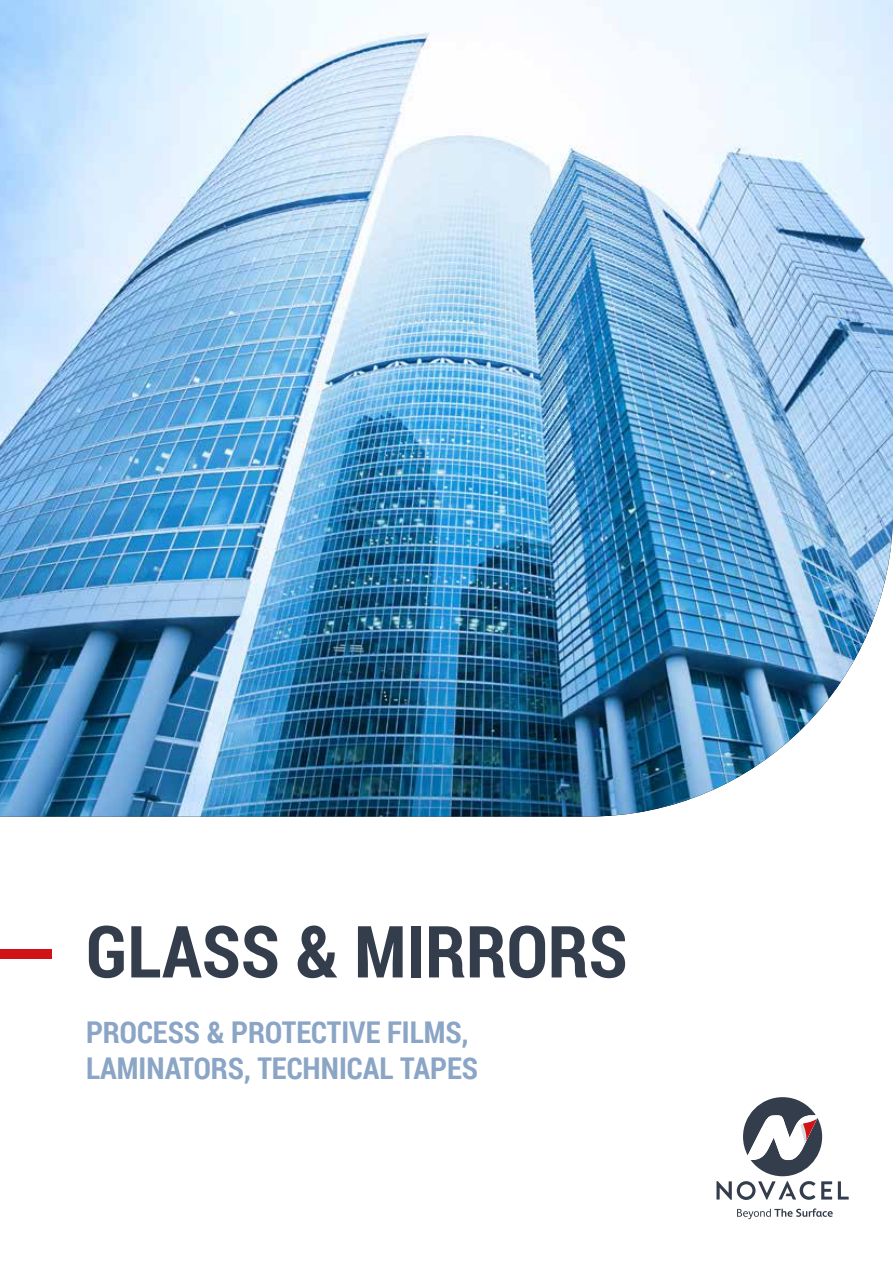
<style>
.page{position:relative;width:893px;height:1263px;background:#fff}
.page>*{position:absolute;margin:0;border:0;box-sizing:border-box;transform-origin:0 0}
.t1{font:700 72.3px "Roboto Condensed";color:#d11216}
.t2{font:700 72px "Roboto Condensed";color:#333d4c}
.t3{font:700 30px/36px "Roboto Condensed";color:#8aa5c5}
</style>
<div class="page">
<img style="left:0;top:0;width:893px;height:816px">
<svg style="left:838px;top:1181px;width:11px;height:18px"></svg>
<svg style="left:716px;top:1097px;width:116px;height:103px"></svg>
<svg style="left:737px;top:1208px;width:96px;height:11px"></svg>
<h1 class="t1" style="left:-25px;top:963px;width:20px;rotate:-90deg">I</h1>
<h2 class="t2" style="left:86px;top:901px;width:543px">GLASS &amp; MIRRORS</h2>
<p class="t3" style="left:86px;top:1013px;width:394px">PROCESS &amp; PROTECTIVE FILMS,<br>LAMINATORS, TECHNICAL TAPES</p>
</div>
